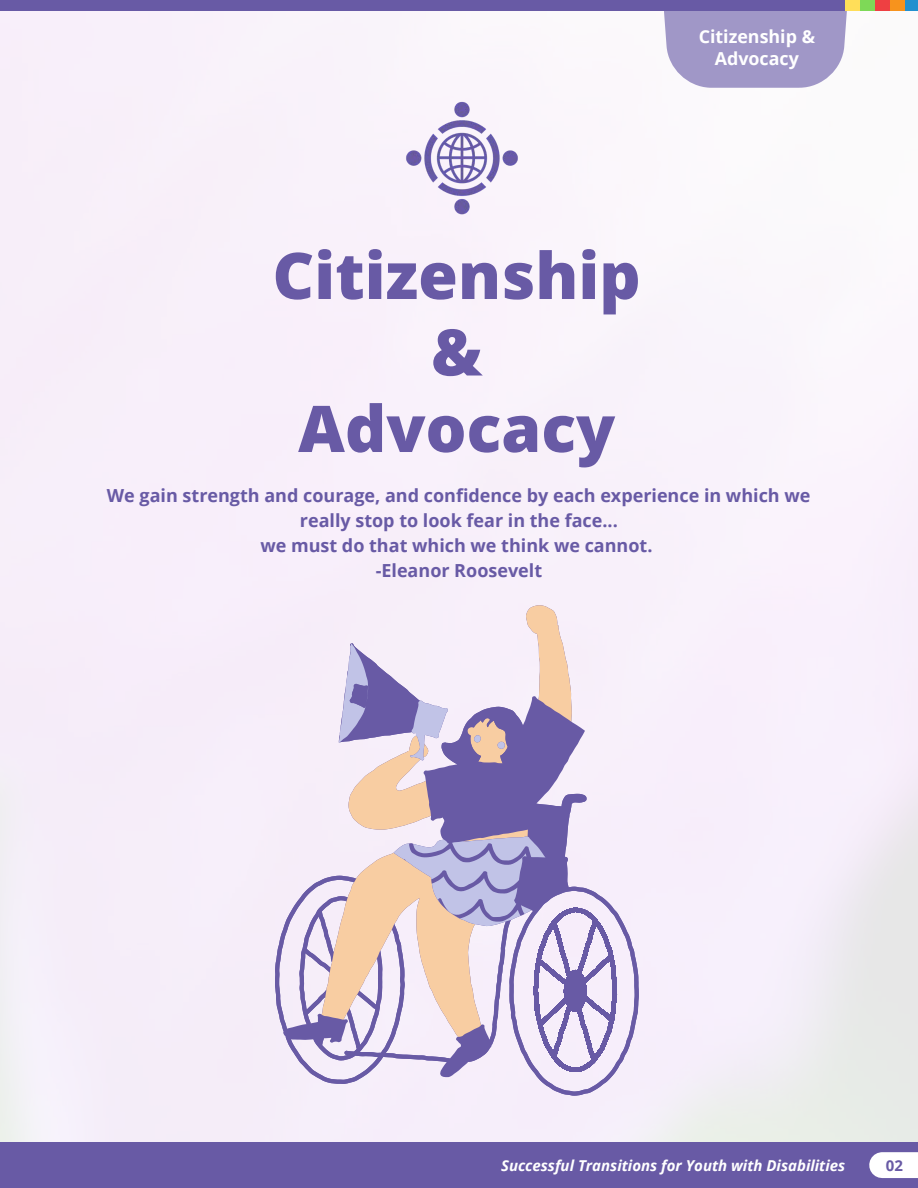
<style>
.page{position:relative;width:918px;height:1188px;background:#fff}
.page>*{position:absolute;margin:0;border:0;box-sizing:border-box;transform-origin:0 0}
.t1{font:800 64.35px/76.5px "Open Sans";color:#685aa5;text-align:center}
.t2{font:700 18px/24.8px "Open Sans";color:#685aa5;text-align:center}
.t3{font:700 17.85px/21.3px "Open Sans";color:#fff;text-align:center}
.t4{font:italic 700 15px "Open Sans";color:#fff}
.t5{font:700 15px "Open Sans";color:#685aa5}
</style>
<div class="page">
<div style="left:0;top:1142px;width:918px;height:46px;background:#685aa5"></div>
<div style="left:882px;top:1152px;width:36px;height:26px;background:#fff"></div>
<img style="left:397px;top:92px;width:124px;height:127px">
<div style="left:659px;top:0;width:193px;height:88px;background:#a097c7"></div>
<div style="left:0;top:0;width:918px;height:11px;background:#685aa5"></div>
<div style="left:846px;top:0;width:72px;height:11px;background:#ffde59"></div>
<div style="left:861px;top:0;width:57px;height:11px;background:#7ed957"></div>
<div style="left:876px;top:0;width:42px;height:11px;background:#ee4042"></div>
<div style="left:891px;top:0;width:27px;height:11px;background:#f7931d"></div>
<div style="left:906px;top:0;width:12px;height:11px;background:#2390cf"></div>
<div style="left:275px;top:605px;width:364px;height:38px;background:#f8effa"></div>
<svg style="left:275px;top:643px;width:364px;height:453px;fill:#f7eefa"></svg>
<svg style="left:321px;top:605px;width:251px;height:432px;fill:#f7eef9"></svg>
<svg style="left:339px;top:644px;width:207px;height:282px"></svg>
<svg style="left:349px;top:683px;width:191px;height:146px;background:#af9ebe"></svg>
<p class="t3" style="left:699px;top:26px;width:118px">Citizenship &amp;<br>Advocacy</p>
<h1 class="t1" style="left:273px;top:236px;width:370px">Citizenship &amp;<br>Advocacy</h1>
<p class="t2" style="left:107px;top:483px;width:705px">We gain strength and courage, and confidence by each experience in which we really stop to look fear in the face...<br>we must do that which we think we cannot.<br>-Eleanor Roosevelt</p>
<p class="t4" style="left:501px;top:1155px;width:346px">Successful Transitions for Youth with Disabilities</p>
<p class="t5" style="left:886px;top:1155px;width:19px">02</p>
</div>
